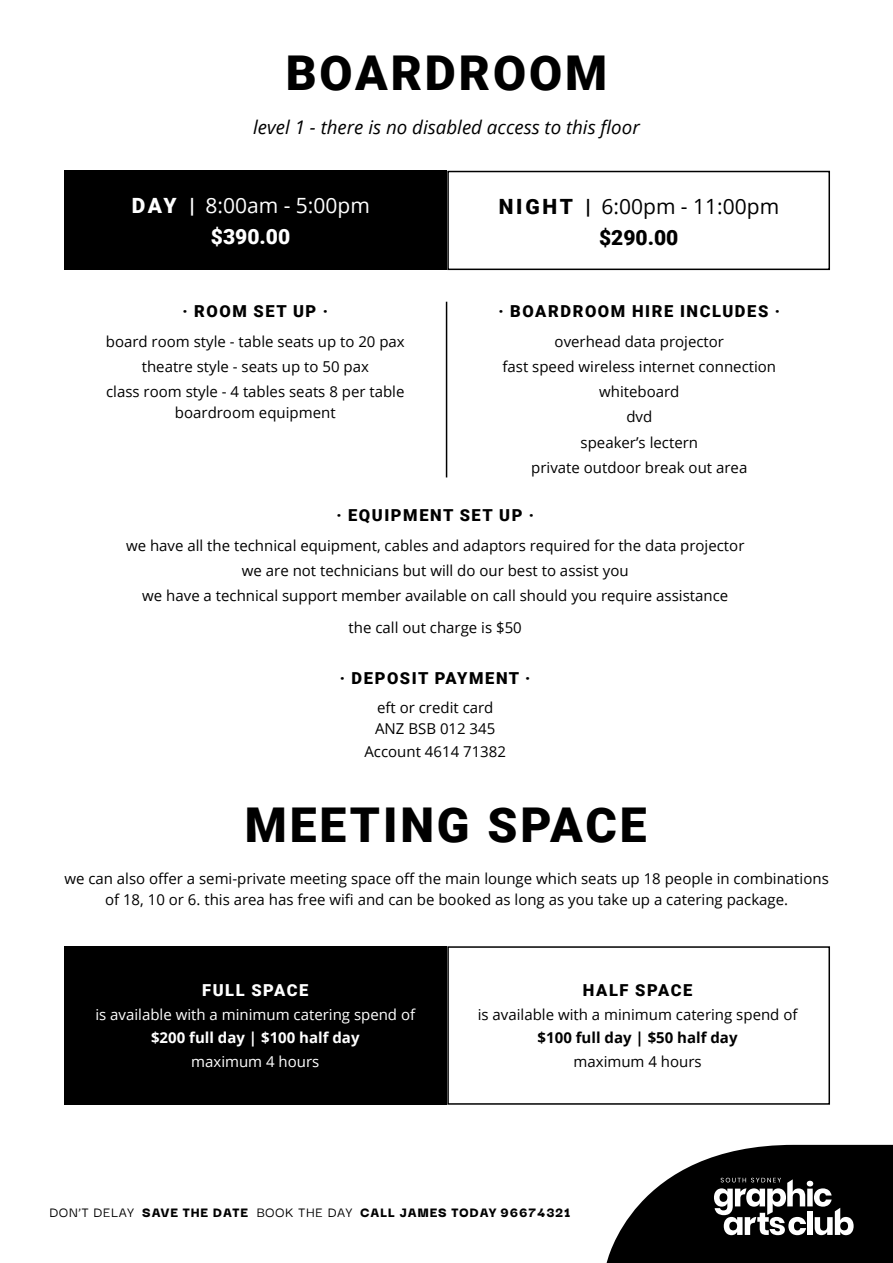
<style>
.page{position:relative;width:893px;height:1263px;background:#fff}
.page>*{position:absolute;margin:0;border:0;box-sizing:border-box;transform-origin:0 0}
.t1{font:900 48px "Roboto";letter-spacing:.06em;color:#000}
.t2{font:21px "Open Sans";color:#000}
.t3{font:21px "Open Sans";color:#fff}
.t4{font:900 21px "Roboto";color:#000}
.t5{font:900 21px "Roboto";color:#fff}
.t6{font:italic 18.75px "Open Sans";color:#000}
.t7{font:900 16.5px "Roboto";letter-spacing:.095em;color:#000}
.t8{font:900 16.5px "Roboto";letter-spacing:.095em;color:#fff}
.t9{font:15px/25.2px "Open Sans";color:#000;text-align:center}
.t10{font:900 15px "Darker Grotesque";letter-spacing:.05em;color:#000}
.t11{font:15px "Open Sans";color:#fff}
.t12{font:700 15px "Open Sans";color:#fff}
.t13{font:700 15px "Open Sans";color:#000}
.s1{font-family:"Roboto";font-weight:900}
.s2{font-weight:500}
</style>
<div class="page">
<svg style="left:607px;top:1145px;width:286px;height:118px"></svg>
<hr style="left:446px;top:302px;width:1px;height:175px;background:#000">
<div style="left:65px;top:171px;width:382px;height:99px;background:#000"></div>
<div style="left:65px;top:946px;width:382px;height:159px;background:#000"></div>
<div style="left:447px;top:171px;width:383px;height:99px;border:2px solid #000"></div>
<div style="left:447px;top:946px;width:383px;height:159px;border:2px solid #000"></div>
<h1 class="t1" style="left:286px;top:39px;width:323px">BOARDROOM</h1>
<p class="t6" style="left:253px;top:114px;width:388px">level 1 - there is no disabled access to this floor</p>
<h2 class="t3" style="left:132px;top:191px;width:240px"><span class="s1">DAY |</span> 8:00am - 5:00pm</h2>
<h2 class="t5" style="left:211px;top:222px;width:81px">$390.00</h2>
<p class="t7" style="left:183px;top:300px;width:147px">· ROOM SET UP ·</p>
<p class="t9" style="left:106px;top:328px;width:300px">board room style - table seats up to 20 pax theatre style - seats up to 50 pax<br>class room style - 4 tables seats 8 per table</p>
<p class="t9" style="left:175px;top:400px;width:162px">boardroom equipment</p>
<h2 class="t2" style="left:499px;top:192px;width:282px"><span class="s1">NIGHT |</span> 6:00pm - 11:00pm</h2>
<h2 class="t4" style="left:599px;top:223px;width:81px">$290.00</h2>
<p class="t7" style="left:499px;top:300px;width:283px">· BOARDROOM HIRE INCLUDES ·</p>
<p class="t9" style="left:502px;top:328px;width:275px">overhead data projector<br>fast speed wireless internet connection whiteboard<br>dvd<br>speaker’s lectern<br>private outdoor break out area</p>
<p class="t7" style="left:336px;top:504px;width:199px">· EQUIPMENT SET UP ·</p>
<p class="t9" style="left:126px;top:532px;width:620px">we have all the technical equipment, cables and adaptors required for the data projector we are not technicians but will do our best to assist you<br>we have a technical support member available on call should you require assistance</p>
<p class="t9" style="left:349px;top:614px;width:175px">the call out charge is $50</p>
<p class="t7" style="left:340px;top:666px;width:192px">· DEPOSIT PAYMENT ·</p>
<p class="t9" style="left:375px;top:697px;width:122px;line-height:21px;text-align:left">eft or credit card<br>ANZ BSB 012 345</p>
<p class="t9" style="left:364px;top:738px;width:143px">Account 4614 71382</p>
<h1 class="t1" style="left:245px;top:791px;width:403px">MEETING SPACE</h1>
<p class="t9" style="left:64px;top:867px;width:766px;line-height:21px">we can also offer a semi-private meeting space off the main lounge which seats up 18 people in combinations of 18, 10 or 6. this area has free wifi and can be booked as long as you take up a catering package.</p>
<p class="t8" style="left:202px;top:979px;width:108px">FULL SPACE</p>
<p class="t11" style="left:95px;top:1004px;width:321px">is available with a minimum catering spend of</p>
<p class="t12" style="left:151px;top:1027px;width:210px">$200 full day | $100 half day</p>
<p class="t11" style="left:191px;top:1051px;width:130px">maximum 4 hours</p>
<p class="t7" style="left:583px;top:979px;width:111px">HALF SPACE</p>
<p class="t9" style="left:478px;top:1001px;width:321px">is available with a minimum catering spend of</p>
<p class="t13" style="left:538px;top:1027px;width:201px">$100 full day | $50 half day</p>
<p class="t9" style="left:573px;top:1048px;width:130px">maximum 4 hours</p>
<p class="t10" style="left:50px;top:1201px;width:522px"><span class="s2">DON’T DELAY</span> SAVE THE DATE <span class="s2">BOOK THE DAY</span> CALL JAMES TODAY 96674321</p>
</div>
